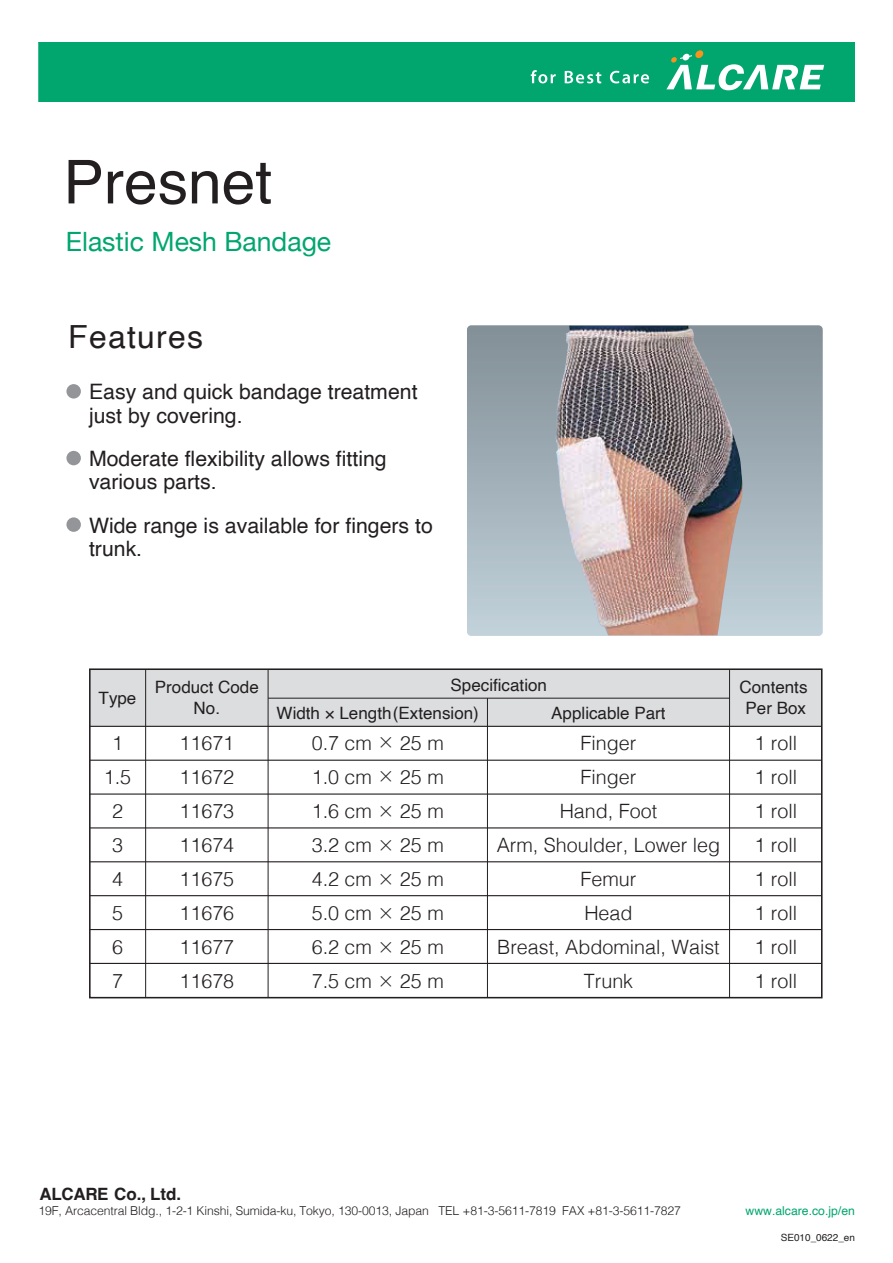
<style>
.page{position:relative;width:893px;height:1263px;background:#fff}
.page>*{position:absolute;margin:0;border:0;box-sizing:border-box;transform-origin:0 0}
.t1{font:60.6px "Helvetica";color:#231f20}
.t2{font:31.95px "Helvetica";letter-spacing:.04em;color:#231f20}
.t3{font:26.55px "Helvetica Neue";color:#00a66e}
.t4{font:21.3px/23.4px "Helvetica";color:#231f20}
.t5{font:300 19.8px/34px "Helvetica";color:#231f20;text-align:justify}
.t6{font:16.95px/20.4px "Helvetica";color:#231f20;text-align:center}
.t7{font:700 16.95px "Helvetica";letter-spacing:-.02em;color:#231f20}
.t8{font:300 12.15px "Helvetica";letter-spacing:-.01em;color:#231f20}
.t9{font:12.15px "Helvetica";color:#00a66e}
.t10{font:9.9px "Helvetica";color:#231f20}
.s1{font-family:"Shin Go Pro";font-size:16.95px}
</style>
<div class="page">
<img style="left:467px;top:325px;width:356px;height:311px">
<img style="left:556px;top:326px;width:22px;height:236px">
<div style="left:38px;top:42px;width:817px;height:60px;background:#00a66e"></div>
<div style="left:66px;top:384px;width:15px;height:15px;background:#939598;border-radius:50%"></div>
<div style="left:66px;top:451px;width:15px;height:14px;background:#939598;border-radius:50%"></div>
<div style="left:66px;top:517px;width:15px;height:15px;background:#939598;border-radius:50%"></div>
<div style="left:90px;top:669px;width:732px;height:57px;background:#dcdddf"></div>
<div style="left:89px;top:668px;width:733px;height:330px;border:2px solid #231f20"></div>
<hr style="left:90px;top:726px;width:732px;height:1px;background:#231f20">
<hr style="left:90px;top:760px;width:732px;height:1px;background:#231f20">
<hr style="left:90px;top:793px;width:732px;height:2px;background:#231f20">
<hr style="left:90px;top:827px;width:732px;height:1px;background:#231f20">
<hr style="left:90px;top:861px;width:732px;height:1px;background:#231f20">
<hr style="left:90px;top:895px;width:732px;height:1px;background:#231f20">
<hr style="left:90px;top:929px;width:732px;height:1px;background:#231f20">
<hr style="left:90px;top:963px;width:732px;height:1px;background:#231f20">
<hr style="left:145px;top:670px;width:1px;height:328px;background:#231f20">
<hr style="left:268px;top:670px;width:1px;height:328px;background:#231f20">
<hr style="left:729px;top:670px;width:1px;height:328px;background:#231f20">
<hr style="left:487px;top:698px;width:1px;height:300px;background:#231f20">
<hr style="left:268px;top:698px;width:462px;height:1px;background:#231f20">
<h1 class="t1" style="left:63px;top:135px;width:210px">Presnet</h1>
<h3 class="t3" style="left:66px;top:222px;width:267px">Elastic Mesh Bandage</h3>
<h2 class="t2" style="left:68px;top:312px;width:136px">Features</h2>
<p class="t4" style="left:89px;top:381px;width:330px">Easy and quick bandage treatment just by covering.</p>
<p class="t4" style="left:89px;top:447px;width:299px">Moderate flexibility allows fitting various parts.</p>
<p class="t4" style="left:89px;top:514px;width:345px">Wide range is available for fingers to trunk.</p>
<p class="t6" style="left:99px;top:688px;width:39px">Type</p>
<p class="t5" style="left:104px;top:724px;width:29px;text-align:center">1<br>1.5<br>2<br>3<br>4<br>5<br>6<br>7</p>
<p class="t6" style="left:155px;top:678px;width:105px">Product Code<br>No.</p>
<p class="t5" style="left:179px;top:724px;width:56px">11671<br>11672<br>11673<br>11674<br>11675<br>11676<br>11677<br>11678</p>
<p class="t6" style="left:451px;top:675px;width:98px">Specification</p>
<p class="t6" style="left:277px;top:703px;width:204px">Width × Length(Extension)</p>
<p class="t6" style="left:551px;top:703px;width:116px">Applicable Part</p>
<p class="t5" style="left:312px;top:724px;width:134px">0.7 cm <span class="s1">×</span> 25 m 1.0 cm <span class="s1">×</span> 25 m 1.6 cm <span class="s1">×</span> 25 m 3.2 cm <span class="s1">×</span> 25 m 4.2 cm <span class="s1">×</span> 25 m 5.0 cm <span class="s1">×</span> 25 m 6.2 cm <span class="s1">×</span> 25 m 7.5 cm <span class="s1">×</span> 25 m</p>
<p class="t5" style="left:497px;top:724px;width:225px;text-align:center">Finger<br>Finger<br>Hand, Foot<br>Arm, Shoulder, Lower leg<br>Femur<br>Head<br>Breast, Abdominal, Waist<br>Trunk</p>
<p class="t6" style="left:739px;top:678px;width:70px">Contents<br>Per Box</p>
<p class="t5" style="left:754px;top:724px;width:44px">1 roll 1 roll 1 roll 1 roll 1 roll 1 roll 1 roll 1 roll</p>
<p class="t7" style="left:40px;top:1183px;width:143px">ALCARE Co., Ltd.</p>
<p class="t8" style="left:39px;top:1200px;width:644px">19F, Arcacentral Bldg., 1-2-1 Kinshi, Sumida-ku, Tokyo, 130-0013, Japan TEL +81-3-5611-7819 FAX +81-3-5611-7827</p>
<p class="t9" style="left:745px;top:1201px;width:111px">www.alcare.co.jp/en</p>
<p class="t10" style="left:781px;top:1230px;width:76px">SE010_0622_en</p>
</div>
